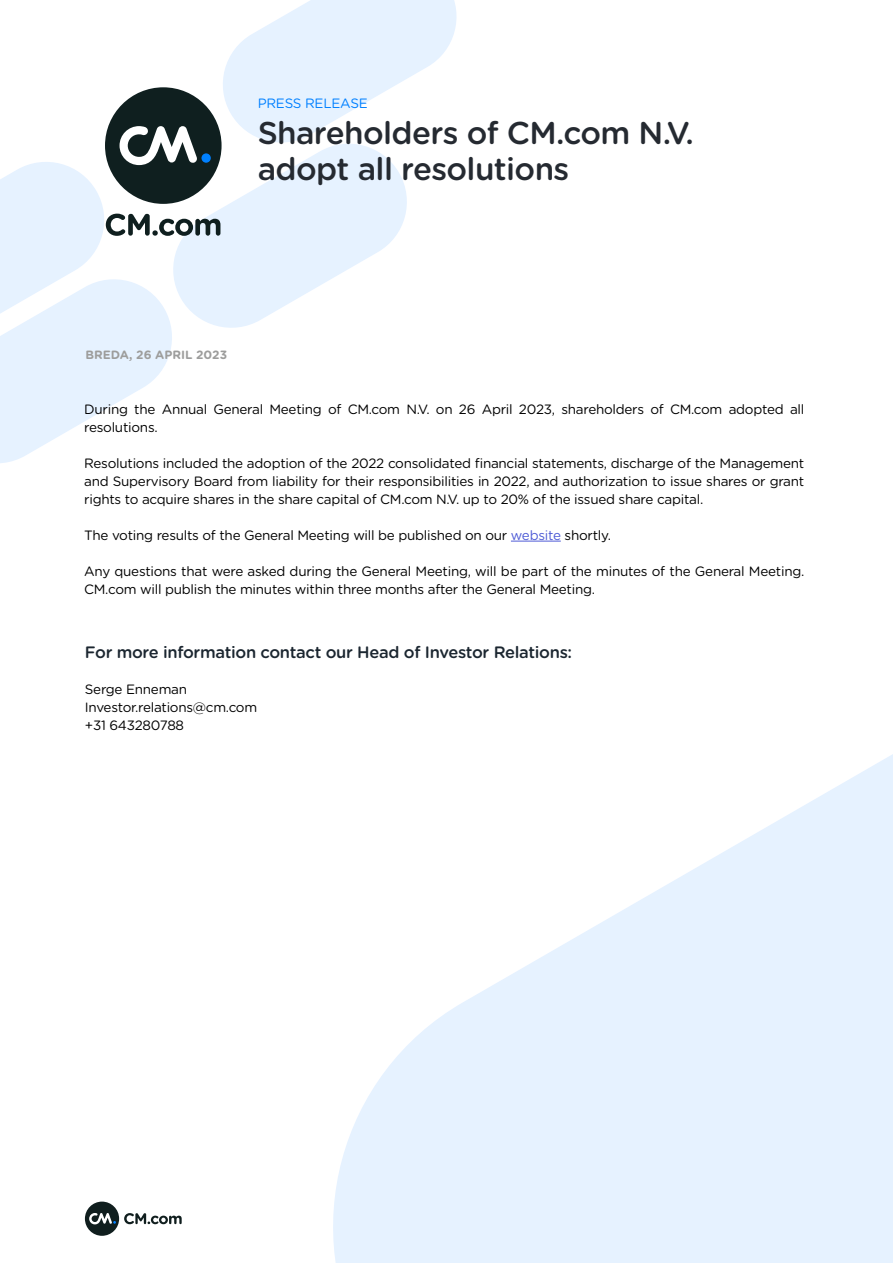
<style>
.page{position:relative;width:893px;height:1263px;background:#fff}
.page>*{position:absolute;margin:0;border:0;box-sizing:border-box;transform-origin:0 0}
.Large_Title{font:500 31.5px/36px "Gotham Rounded";letter-spacing:-.02em;color:#252a31}
.header_3{font:500 16.5px "Gotham Rounded";letter-spacing:-.02em;color:#1b2630}
.Basic_book_paragraph{font:13.5px/18px "Gotham Rounded";letter-spacing:-.02em;color:#000}
.Large_Title-2{font:13.5px "Gotham Rounded";letter-spacing:-.02em;color:#0080ff}
.Grey_Bold_Mini_Title{font:700 12px "Gotham Rounded";color:#9d9d9c}
.s1{color:#4f5cd6}
</style>
<div class="page">
<svg style="left:124px;top:1213px;width:58px;height:11px"></svg>
<div style="left:85px;top:1201px;width:34px;height:35px;background:#101e1e;border-radius:50%"></div>
<svg style="left:89px;top:1213px;width:27px;height:11px"></svg>
<svg style="left:0;top:0;width:457px;height:463px"></svg>
<svg style="left:333px;top:754px;width:560px;height:509px;fill:#e6f2ff"></svg>
<hr style="left:511px;top:541px;width:50px;height:1px;background:#4f5cd6">
<p class="Large_Title-2" style="left:258px;top:94px;width:112px">PRESS RELEASE</p>
<p class="Large_Title" style="left:258px;top:114px;width:438px">Shareholders of CM.com N.V. adopt all resolutions</p>
<p class="Grey_Bold_Mini_Title" style="left:86px;top:346px;width:143px">BREDA, 26 APRIL 2023</p>
<p class="Basic_book_paragraph" style="left:84px;top:399px;width:722px">During the Annual General Meeting of CM.com N.V. on 26 April 2023, shareholders of CM.com adopted all resolutions.</p>
<p class="Basic_book_paragraph" style="left:84px;top:453px;width:722px;text-align:justify">Resolutions included the adoption of the 2022 consolidated financial statements, discharge of the Management and Supervisory Board from liability for their responsibilities in 2022, and authorization to issue shares or grant rights to acquire shares in the share capital of CM.com N.V. up to 20% of the issued share capital.</p>
<p class="Basic_book_paragraph" style="left:84px;top:525px;width:528px">The voting results of the General Meeting will be published on our <span class="s1">website</span> shortly.</p>
<p class="Basic_book_paragraph" style="left:84px;top:561px;width:722px">Any questions that were asked during the General Meeting, will be part of the minutes of the General Meeting.<br>CM.com will publish the minutes within three months after the General Meeting.</p>
<p class="header_3" style="left:85px;top:641px;width:489px">For more information contact our Head of Investor Relations:</p>
<p class="Basic_book_paragraph" style="left:85px;top:680px;width:104px">Serge Enneman</p>
<p class="Basic_book_paragraph" style="left:85px;top:698px;width:174px">Investor.relations@cm.com</p>
<p class="Basic_book_paragraph" style="left:85px;top:716px;width:101px">+31 643280788</p>
</div>
